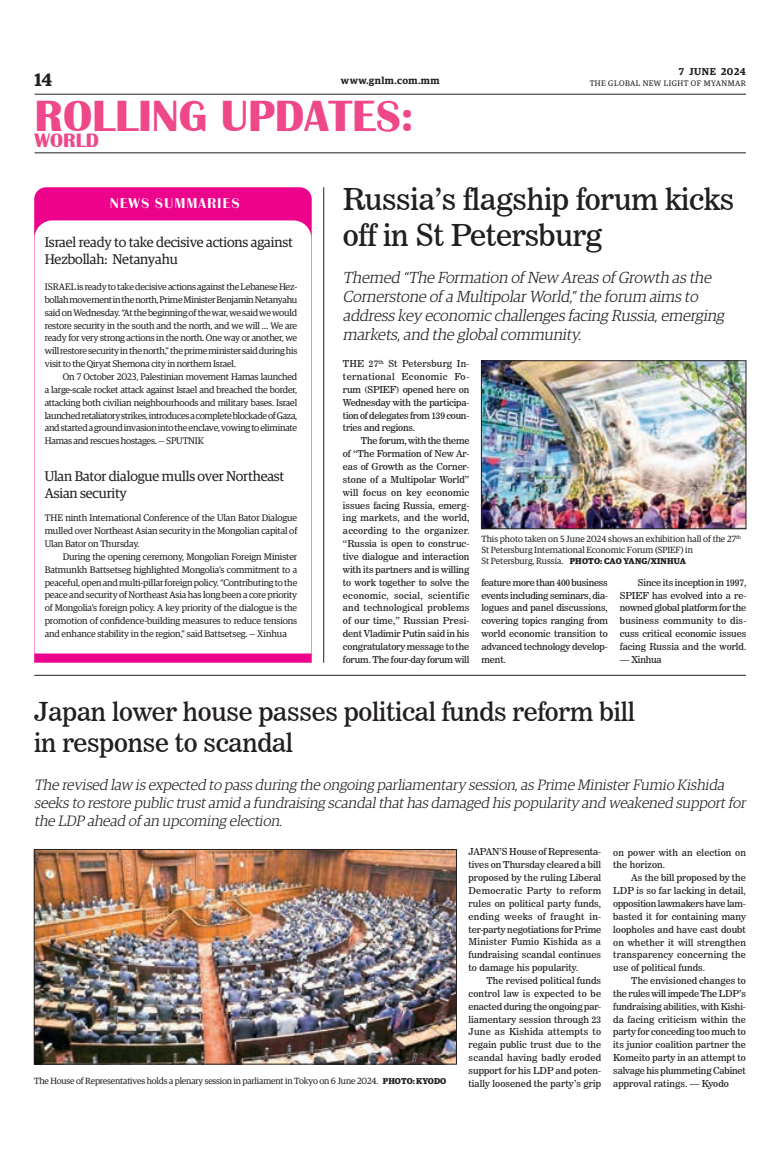
<style>
.page{position:relative;width:773px;height:1152px;background:#fff}
.page>*{position:absolute;margin:0;border:0;box-sizing:border-box;transform-origin:0 0}
.t1{font:700 45px "Britannic";color:#ef488a}
._2_Clm_Head{font:30px/36px "News 706 BT Roman C";letter-spacing:-.01em;color:#231f20}
._2_Clm_Head-2{font:26px/31.2px "News 706 BT Roman C";letter-spacing:-.01em;color:#231f20}
.t2{font:700 20px "Britannic";color:#ef488a}
.t3{font:600 18px "Guardian Egyp";color:#231f20}
.t4{font:italic 300 16px/19.2px "Guardian Egyp";color:#231f20}
.t5{font:italic 300 15px/18px "Guardian Egyp";color:#231f20}
.Brief_Head{font:14px/16.8px "Guardian Egyp";letter-spacing:-.01em;color:#231f20}
._2nd_Body{font:14px "Britannic BQ";letter-spacing:.09em;color:#fff}
.t6{font:600 10px "Guardian Egyp";letter-spacing:.05em;color:#231f20}
._2nd_Body-2{font:9.5px/12.9px "News 706 BT Roman C";color:#231f20;text-align:justify}
.Brief_2nd_Body{font:9.5px/12.9px "Guardian Egyp";letter-spacing:-.02em;color:#231f20;text-align:justify}
.Normal_Para{font:9.5px/12.9px "News 706 BT Roman C";letter-spacing:-.005em;color:#231f20;text-align:justify}
.t7{font:9px/10.8px "Guardian Egyp";color:#231f20}
.t8{font:8px "Guardian Egyp";letter-spacing:.06em;color:#231f20}
.s1{font-weight:700;font-size:8.5px}
</style>
<div class="page">
<hr style="left:35px;top:94px;width:711px;height:1px;background:#231f20">
<hr style="left:35px;top:152px;width:711px;height:1px;background:#231f20">
<img style="left:483px;top:363px;width:261px;height:164px">
<div style="left:481px;top:361px;width:265px;height:168px;border:1px solid #231f20"></div>
<img style="left:36px;top:851px;width:418px;height:211px">
<div style="left:34px;top:849px;width:422px;height:215px;border:1px solid #231f20"></div>
<hr style="left:34px;top:675px;width:712px;height:1px;background:#231f20">
<svg style="left:34px;top:187px;width:278px;height:476px;background:#ed0b90"></svg>
<svg style="left:34px;top:220px;width:277px;height:434px"></svg>
<hr style="left:323px;top:187px;width:1px;height:476px;background:#231f20">
<p class="t6" style="left:679px;top:64px;width:68px">7 JUNE 2024</p>
<h3 class="t3" style="left:35px;top:67px;width:19px">14</h3>
<p class="t6" style="left:341px;top:73px;width:100px">www.gnlm.com.mm</p>
<p class="t8" style="left:589px;top:78px;width:158px">THE GLOBAL NEW LIGHT OF MYANMAR</p>
<h1 class="t1" style="left:35px;top:91px;width:380px">ROLLING UPDATES:</h1>
<h3 class="t2" style="left:35px;top:129px;width:66px">WORLD</h3>
<p class="_2nd_Body" style="left:110px;top:195px;width:131px">NEWS SUMMARIES</p>
<p class="Brief_Head" style="left:45px;top:233px;width:249px">Israel ready to take decisive actions against<br>Hezbollah: Netanyahu</p>
<p class="Brief_2nd_Body" style="left:45px;top:280px;width:254px">ISRAEL is ready to take decisive actions against the Lebanese Hez&shy;bollah movement in the north, Prime Minister Benjamin Netanyahu said on Wednesday. “At the beginning of the war, we said we would restore security in the south and the north, and we will … We are ready for very strong actions in the north. One way or another, we will restore security in the north,” the prime minister said during his visit to the Qiryat Shemona city in northern Israel.</p>
<p class="Brief_2nd_Body" style="left:45px;top:370px;width:254px;text-indent:18px">On 7 October 2023, Palestinian movement Hamas launched a large-scale rocket attack against Israel and breached the border, attacking both civilian neighbourhoods and military bases. Israel launched retaliatory strikes, introduces a complete blockade of Gaza, and started a ground invasion into the enclave, vowing to eliminate Hamas and rescues hostages. — SPUTNIK</p>
<p class="Brief_Head" style="left:45px;top:467px;width:241px">Ulan Bator dialogue mulls over Northeast<br>Asian security</p>
<p class="Brief_2nd_Body" style="left:45px;top:511px;width:254px">THE ninth International Conference of the Ulan Bator Dialogue mulled over Northeast Asian security in the Mongolian capital of Ulan Bator on Thursday.</p>
<p class="Brief_2nd_Body" style="left:45px;top:550px;width:254px;text-indent:18px">During the opening ceremony, Mongolian Foreign Minister Batmunkh Battsetseg highlighted Mongolia’s commitment to a peaceful, open and multi-pillar foreign policy. “Contributing to the peace and security of Northeast Asia has long been a core priority of Mongolia’s foreign policy. A key priority of the dialogue is the promotion of confidence-building measures to reduce tensions and enhance stability in the region,” said Battsetseg. — Xinhua</p>
<p class="_2_Clm_Head" style="left:343px;top:181px;width:393px">Russia’s flagship forum kicks off in St Petersburg</p>
<p class="t4" style="left:343px;top:267px;width:386px">Themed “The Formation of New Areas of Growth as the Cornerstone of a MultipolarWorld,”the forum aims to address key economic challenges facing Russia,emerging markets,and the globalcommunity.</p>
<p class="Normal_Para" style="left:343px;top:357px;width:128px">THE 27<sup>th</sup> St Petersburg In&shy;ternational Economic Fo&shy;rum (SPIEF) opened here on Wednesday with the participa&shy;tion of delegates from 139 coun&shy;tries and regions.</p>
<p class="_2nd_Body-2" style="left:343px;top:434px;width:128px;text-indent:18px">The forum, with the theme of “The Formation of New Ar&shy;eas of Growth as the Corner&shy;stone of a Multipolar World” will focus on key economic issues facing Russia, emerg&shy;ing markets, and the world, according to the organizer. “Russia is open to construc&shy;tive dialogue and interaction with its partners and is willing to work together to solve the economic, social, scientific and technological problems of our time,” Russian Presi&shy;dent Vladimir Putin said in his congratulatory message to the forum. The four-day forum will</p>
<p class="t7" style="left:481px;top:533px;width:261px">This photo taken on 5 June 2024 shows an exhibition hall of the 27<sup>th<br></sup>St Petersburg International Economic Forum (SPIEF) in</p>
<p class="t7" style="left:481px;top:555px;width:206px">St Petersburg, Russia. <span class="s1">PHOTO: CAO YANG/XINHUA</span></p>
<p class="_2nd_Body-2" style="left:481px;top:576px;width:128px">feature more than 400 business events including seminars, dia&shy;logues and panel discussions, covering topics ranging from world economic transition to advanced technology develop&shy;ment.</p>
<p class="_2nd_Body-2" style="left:620px;top:576px;width:128px;text-indent:18px">Since its inception in 1997, SPIEF has evolved into a re&shy;nowned global platform for the business community to dis&shy;cuss critical economic issues facing Russia and the world.</p>
<p class="_2nd_Body-2" style="left:620px;top:653px;width:43px">— Xinhua</p>
<p class="_2_Clm_Head-2" style="left:34px;top:696px;width:602px">Japan lower house passes political funds reform bill in response to scandal</p>
<p class="t5" style="left:34px;top:775px;width:716px">The revised law is expected to pass during the ongoing parliamentary session,as Prime MinisterFumio Kishida seeks to restore public trustamid a fundraising scandalthathas damaged his popularity and weakened supportfor the LDP ahead of an upcoming election.</p>
<p class="Normal_Para" style="left:468px;top:846px;width:134px">JAPAN’S House of Representa&shy;tives on Thursday cleared a bill proposed by the ruling Liberal Democratic Party to reform rules on political party funds, ending weeks of fraught in&shy;ter-party negotiations for Prime Minister Fumio Kishida as a fundraising scandal continues to damage his popularity.</p>
<p class="_2nd_Body-2" style="left:468px;top:974px;width:134px;text-indent:18px">The revised political funds control law is expected to be enacted during the ongoing par&shy;liamentary session through 23<br>June as Kishida attempts to regain public trust due to the scandal having badly eroded support for his LDP and poten&shy;tially loosened the party’s grip</p>
<p class="_2nd_Body-2" style="left:613px;top:846px;width:134px">on power with an election on the horizon.</p>
<p class="_2nd_Body-2" style="left:613px;top:871px;width:134px;text-indent:18px">As the bill proposed by the LDP is so far lacking in detail, opposition lawmakers have lam&shy;basted it for containing many loopholes and have cast doubt on whether it will strengthen transparency concerning the use of political funds.</p>
<p class="_2nd_Body-2" style="left:613px;top:974px;width:134px;text-indent:18px">The envisioned changes to the rules will impede The LDP’s fundraising abilities, with Kishi&shy;da facing criticism within the party for conceding too much to its junior coalition partner the Komeito party in an attempt to salvage his plummeting Cabinet</p>
<p class="t7" style="left:34px;top:1075px;width:413px">The House of Representatives holds a plenary session in parliament in Tokyo on 6 June 2024. <span class="s1">PHOTO: KYODO</span></p>
<p class="_2nd_Body-2" style="left:613px;top:1077px;width:117px">approval ratings. — Kyodo</p>
</div>
